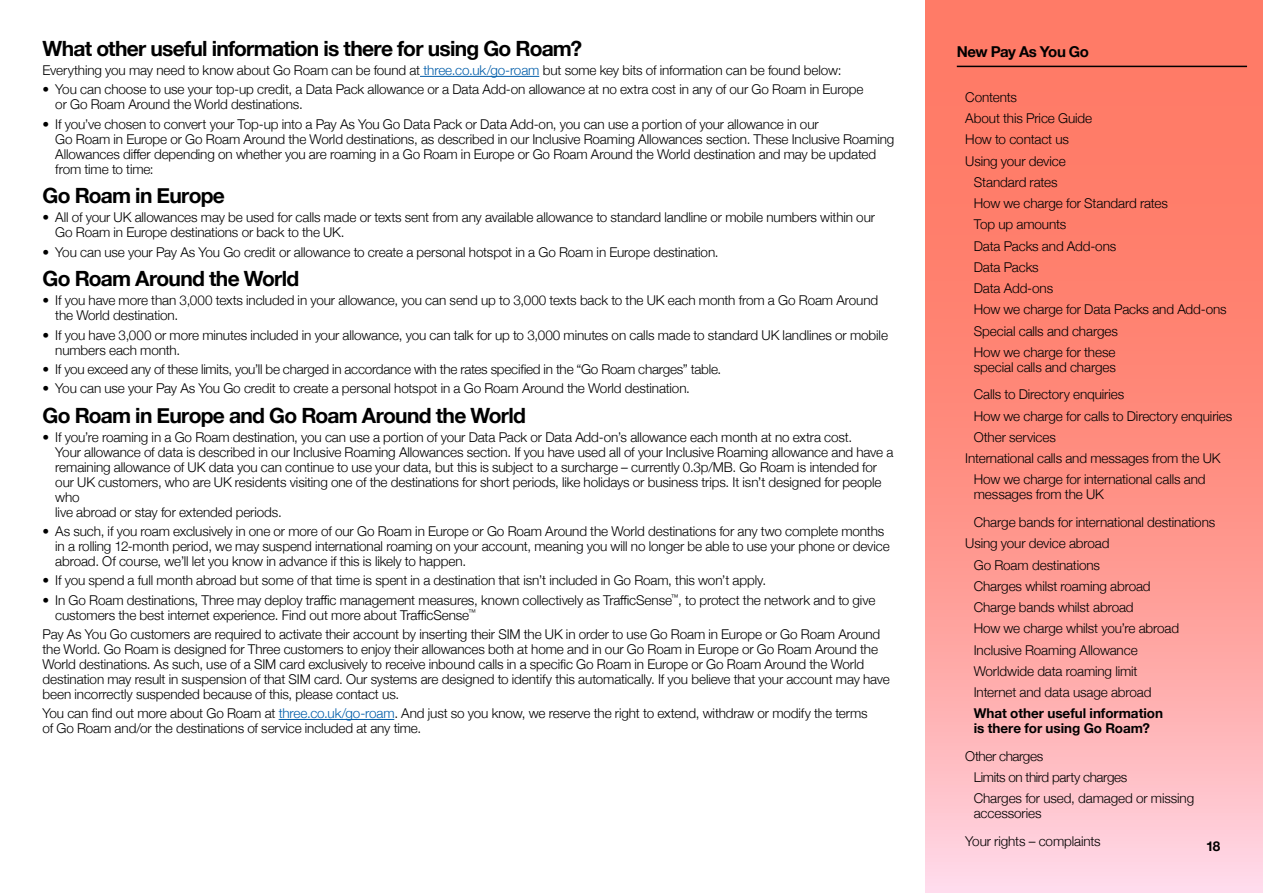
<style>
.page{position:relative;width:1263px;height:893px;background:#fff}
.page>*{position:absolute;margin:0;border:0;box-sizing:border-box;transform-origin:0 0}
.t1{font:700 21px "Helvetica Neue";letter-spacing:-.035em;color:#000}
.t2{font:700 15px "Helvetica Neue";letter-spacing:-.03em;color:#000}
.t3{font:300 13.5px/15px "Helvetica Neue";letter-spacing:-.01em;color:#000}
.t4{font:700 13.5px/15px "Helvetica Neue";color:#000}
.s1{color:#005da9}
</style>
<div class="page">
<svg style="left:926px;top:0;width:337px;height:893px;background:#fe968d"></svg>
<hr style="left:957px;top:66px;width:290px;height:1px;background:#000">
<hr style="left:420px;top:76px;width:119px;height:1px;background:#005da9">
<hr style="left:279px;top:719px;width:115px;height:1px;background:#005da9">
<h1 class="t1" style="left:43px;top:32px;width:541px">What other useful information is there for using Go Roam?</h1>
<p class="t3" style="left:43px;top:62px;width:800px">Everything you may need to know about Go Roam can be found at <span class="s1">three.co.uk/go-roam</span> but some key bits of information can be found below:</p>
<p class="t3" style="left:55px;top:81px;width:810px;text-indent:-13px">• You can choose to use your top-up credit, a Data Pack allowance or a Data Add-on allowance at no extra cost in any of our Go Roam in Europe or Go Roam Around the World destinations.</p>
<p class="t3" style="left:55px;top:115px;width:840px;text-indent:-13px">• If you’ve chosen to convert your Top-up into a Pay As You Go Data Pack or Data Add-on, you can use a portion of your allowance in our<br>Go Roam in Europe or Go Roam Around the World destinations, as described in our Inclusive Roaming Allowances section. These Inclusive Roaming Allowances differ depending on whether you are roaming in a Go Roam in Europe or Go Roam Around the World destination and may be updated from time to time:</p>
<h1 class="t1" style="left:43px;top:179px;width:184px">Go Roam in Europe</h1>
<p class="t3" style="left:55px;top:209px;width:821px;text-indent:-13px">• All of your UK allowances may be used for calls made or texts sent from any available allowance to standard landline or mobile numbers within our<br>Go Roam in Europe destinations or back to the UK.</p>
<p class="t3" style="left:43px;top:243px;width:678px">• You can use your Pay As You Go credit or allowance to create a personal hotspot in a Go Roam in Europe destination.</p>
<h1 class="t1" style="left:43px;top:262px;width:258px">Go Roam Around the World</h1>
<p class="t3" style="left:55px;top:292px;width:824px;text-indent:-13px">• If you have more than 3,000 texts included in your allowance, you can send up to 3,000 texts back to the UK each month from a Go Roam Around the World destination.</p>
<p class="t3" style="left:55px;top:326px;width:834px;text-indent:-13px">• If you have 3,000 or more minutes included in your allowance, you can talk for up to 3,000 minutes on calls made to standard UK landlines or mobile numbers each month.</p>
<p class="t3" style="left:43px;top:360px;width:680px">• If you exceed any of these limits, you’ll be charged in accordance with the rates specified in the “Go Roam charges” table.</p>
<p class="t3" style="left:43px;top:380px;width:649px">• You can use your Pay As You Go credit to create a personal hotspot in a Go Roam Around the World destination.</p>
<h1 class="t1" style="left:43px;top:399px;width:485px">Go Roam in Europe and Go Roam Around the World</h1>
<p class="t3" style="left:55px;top:429px;width:840px;text-indent:-13px">• If you’re roaming in a Go Roam destination, you can use a portion of your Data Pack or Data Add-on’s allowance each month at no extra cost.<br>Your allowance of data is described in our Inclusive Roaming Allowances section. If you have used all of your Inclusive Roaming allowance and have a remaining allowance of UK data you can continue to use your data, but this is subject to a surcharge – currently 0.3p/MB. Go Roam is intended for our UK customers, who are UK residents visiting one of the destinations for short periods, like holidays or business trips. It isn’t designed for people who<br>live abroad or stay for extended periods.</p>
<p class="t3" style="left:55px;top:523px;width:836px;text-indent:-13px">• As such, if you roam exclusively in one or more of our Go Roam in Europe or Go Roam Around the World destinations for any two complete months in a rolling 12-month period, we may suspend international roaming on your account, meaning you will no longer be able to use your phone or device abroad. Of course, we’ll let you know in advance if this is likely to happen.</p>
<p class="t3" style="left:43px;top:572px;width:725px">• If you spend a full month abroad but some of that time is spent in a destination that isn’t included in Go Roam, this won’t apply.</p>
<p class="t3" style="left:55px;top:591px;width:821px;text-indent:-13px">• In Go Roam destinations, Three may deploy traffic management measures, known collectively as TrafficSense<sup>™</sup>, to protect the network and to give customers the best internet experience. Find out more about TrafficSense<sup>™</sup></p>
<p class="t3" style="left:43px;top:626px;width:849px">Pay As You Go customers are required to activate their account by inserting their SIM the UK in order to use Go Roam in Europe or Go Roam Around the World. Go Roam is designed for Three customers to enjoy their allowances both at home and in our Go Roam in Europe or Go Roam Around the World destinations. As such, use of a SIM card exclusively to receive inbound calls in a specific Go Roam in Europe or Go Roam Around the World destination may result in suspension of that SIM card. Our systems are designed to identify this automatically. If you believe that your account may have been incorrectly suspended because of this, please contact us.</p>
<p class="t3" style="left:43px;top:705px;width:827px">You can find out more about Go Roam at <span class="s1">three.co.uk/go-roam</span>. And just so you know, we reserve the right to extend, withdraw or modify the terms of Go Roam and/or the destinations of service included at any time.</p>
<p class="t2" style="left:957px;top:40px;width:134px">New Pay As You Go</p>
<p class="t3" style="left:965px;top:88px;width:53px">Contents</p>
<p class="t3" style="left:965px;top:110px;width:128px">About this Price Guide</p>
<p class="t3" style="left:965px;top:131px;width:105px">How to contact us</p>
<p class="t3" style="left:965px;top:152px;width:102px">Using your device</p>
<p class="t3" style="left:974px;top:173px;width:85px">Standard rates</p>
<p class="t3" style="left:974px;top:195px;width:196px">How we charge for Standard rates</p>
<p class="t3" style="left:974px;top:216px;width:94px">Top up amounts</p>
<p class="t3" style="left:974px;top:237px;width:144px">Data Packs and Add-ons</p>
<p class="t3" style="left:974px;top:259px;width:66px">Data Packs</p>
<p class="t3" style="left:974px;top:280px;width:81px">Data Add-ons</p>
<p class="t3" style="left:974px;top:301px;width:254px">How we charge for Data Packs and Add-ons</p>
<p class="t3" style="left:974px;top:322px;width:146px">Special calls and charges</p>
<p class="t3" style="left:974px;top:344px;width:143px">How we charge for these</p>
<p class="t3" style="left:974px;top:352px;width:152px;line-height:27.5px">special calls and charges<br>Calls to Directory enquiries</p>
<p class="t3" style="left:974px;top:407px;width:260px">How we charge for calls to Directory enquiries</p>
<p class="t3" style="left:974px;top:429px;width:84px">Other services</p>
<p class="t3" style="left:965px;top:450px;width:257px">International calls and messages from the UK</p>
<p class="t3" style="left:974px;top:471px;width:233px">How we charge for international calls and</p>
<p class="t3" style="left:974px;top:480px;width:243px;line-height:27.6px">messages from the UK<br>Charge bands for international destinations</p>
<p class="t3" style="left:974px;top:532px;width:207px;line-height:21.3px;text-indent:-9px">Using your device abroad<br>Go Roam destinations<br>Charges whilst roaming abroad<br>Charge bands whilst abroad<br>How we charge whilst you’re abroad<br>Inclusive Roaming Allowance<br>Worldwide data roaming limit<br>Internet and data usage abroad</p>
<p class="t4" style="left:974px;top:706px;width:191px">What other useful information is there for using Go Roam?</p>
<p class="t3" style="left:974px;top:744px;width:222px;line-height:21.3px;text-indent:-9px">Other charges<br>Limits on third party charges<br>Charges for used, damaged or missing</p>
<p class="t3" style="left:965px;top:799px;width:137px;line-height:27.6px;text-indent:9px">accessories<br>Your rights – complaints</p>
<p class="t3" style="left:1029px;top:152px;width:31px">phon</p>
<p class="t3" style="left:1029px;top:535px;width:31px">phon</p>
<p class="t3" style="left:986px;top:705px;width:155px;text-indent:14px">t other useful information there for using Go Roam?</p>
<p class="t3" style="left:1010px;top:744px;width:126px;line-height:21.3px;text-indent:-10px">charges<br>on third party charges</p>
<p class="t4" style="left:1206px;top:838px;width:16px">18</p>
</div>
